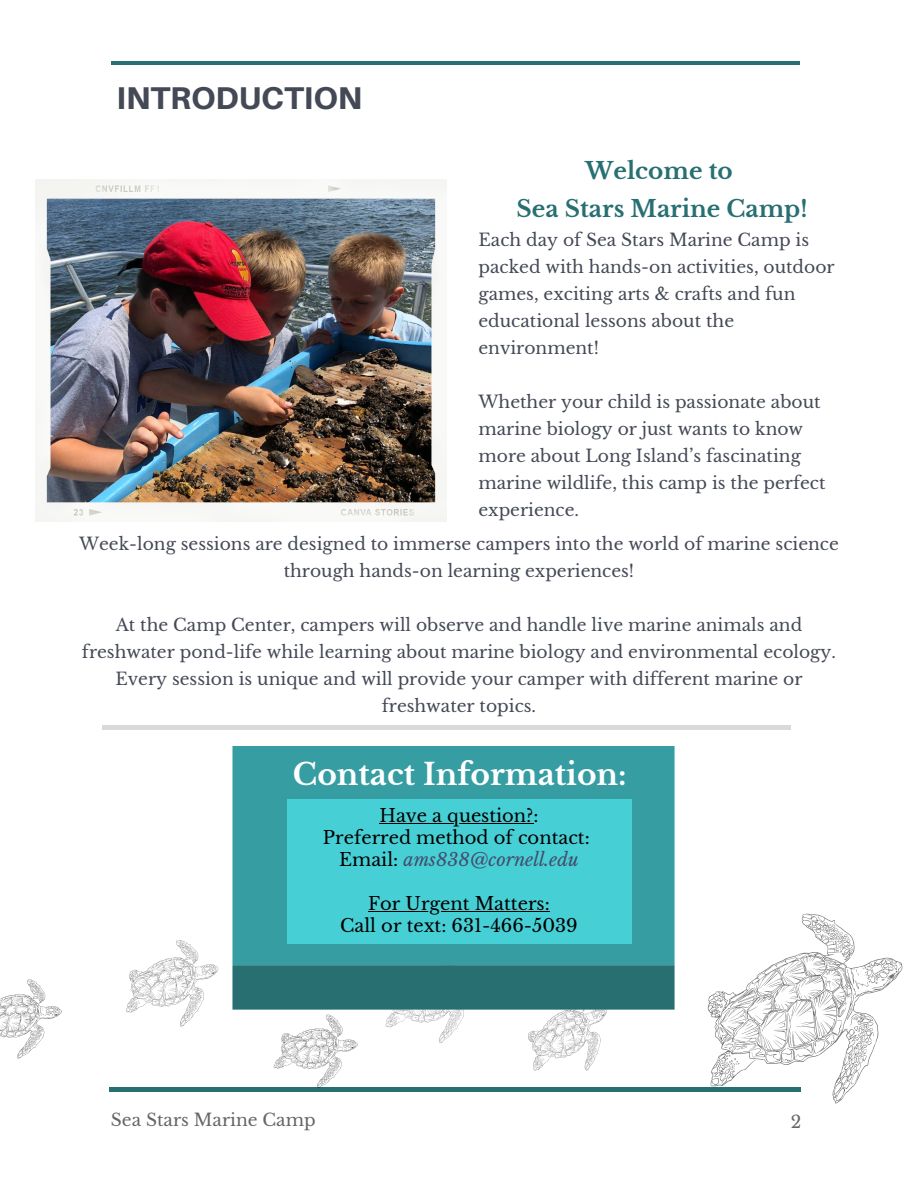
<style>
.page{position:relative;width:918px;height:1188px;background:#fff}
.page>*{position:absolute;margin:0;border:0;box-sizing:border-box;transform-origin:0 0}
.t1{font:800 31.5px "Aileron";color:#444956}
.t2{font:700 29.7px "Libre Baskerville";color:#fff}
.t3{font:700 23.1px/37.2px "Libre Baskerville";color:#286f72;text-align:center}
.t4{font:17.85px/21.9px "Libre Baskerville";color:#000;text-align:center}
.t5{font:17.1px/27px "Libre Baskerville";color:#444956;text-align:center}
.t6{font:17.1px "Libre Baskerville";color:#666}
.s1{font-style:italic;color:#444c6b}
</style>
<div class="page">
<hr style="left:111px;top:61px;width:688px;height:4px;background:#286f72">
<hr style="left:103px;top:726px;width:688px;height:3px;background:#d9d9d9">
<svg style="left:670px;top:913px;width:233px;height:191px"></svg>
<svg style="left:0;top:979px;width:62px;height:80px"></svg>
<img style="left:36px;top:180px;width:411px;height:341px">
<div style="left:232px;top:746px;width:443px;height:188px;background:#369ea3"></div>
<svg style="left:115px;top:934px;width:560px;height:157px"></svg>
<div style="left:287px;top:799px;width:345px;height:144px;background:#46cfd5"></div>
<hr style="left:379px;top:823px;width:154px;height:1px;background:#000">
<hr style="left:368px;top:911px;width:182px;height:1px;background:#000">
<h1 class="t1" style="left:117px;top:78px;width:247px">INTRODUCTION</h1>
<h3 class="t3" style="left:517px;top:153px;width:292px">Welcome to<br>Sea Stars Marine Camp!</h3>
<p class="t5" style="left:479px;top:226px;width:358px;text-align:left">Each day of Sea Stars Marine Camp is packed with hands-on activities, outdoor games, exciting arts &amp; crafts and fun educational lessons about the environment!</p>
<p class="t5" style="left:479px;top:388px;width:349px;text-align:left">Whether your child is passionate about marine biology or just wants to know more about Long Island’s fascinating marine wildlife, this camp is the perfect experience.</p>
<p class="t5" style="left:79px;top:531px;width:761px">Week-long sessions are designed to immerse campers into the world of marine science through hands-on learning experiences!</p>
<p class="t5" style="left:82px;top:612px;width:755px">At the Camp Center, campers will observe and handle live marine animals and freshwater pond-life while learning about marine biology and environmental ecology.<br>Every session is unique and will provide your camper with different marine or freshwater topics.</p>
<h2 class="t2" style="left:293px;top:757px;width:335px">Contact Information:</h2>
<p class="t4" style="left:323px;top:805px;width:268px">Have a question?:<br>Preferred method of contact:<br>Email: <span class="s1">ams838@cornell.edu</span></p>
<p class="t4" style="left:340px;top:893px;width:239px">For Urgent Matters:<br>Call or text: 631-466-5039</p>
<p class="t6" style="left:111px;top:1110px;width:206px">Sea Stars Marine Camp</p>
<p class="t6" style="left:791px;top:1111px;width:12px">2</p>
</div>
